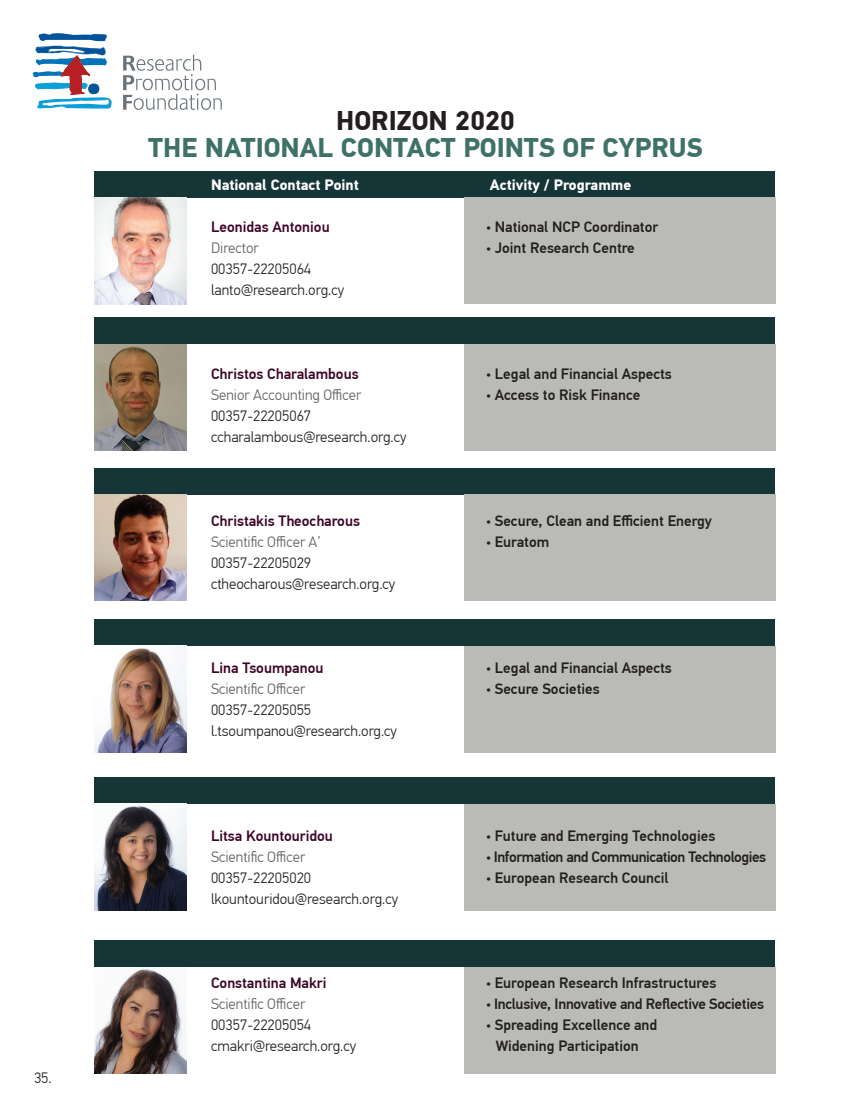
<style>
.page{position:relative;width:851px;height:1106px;background:#fff}
.page>*{position:absolute;margin:0;border:0;box-sizing:border-box;transform-origin:0 0}
.t1{font:700 27px "PF Din Text Pro";color:#3e7167}
.t2{font:700 27px "PF Din Text Pro";color:#231f20}
.t3{font:500 15px "PF Din Text Pro";color:#231f20}
.t4{font:300 15px "PF Din Text Pro";color:#231f20}
.t5{font:500 15px "PF Din Text Pro";color:#3d0427}
.t6{font:300 15px "PF Din Text Pro";color:#636366}
.t7{font:500 15px "PF Din Text Pro";letter-spacing:-.02em;color:#231f20}
.t8{font:500 15px "PF Din Text Pro";letter-spacing:-.03em;color:#231f20}
.t9{font:700 15px "PF Din Text Pro";color:#fff}
.s1{font-weight:300}
</style>
<div class="page">
<div style="left:95px;top:171px;width:680px;height:27px;background:#163537"></div>
<div style="left:463px;top:198px;width:312px;height:106px;background:#babab6"></div>
<img style="left:95px;top:198px;width:91px;height:106px">
<div style="left:95px;top:317px;width:680px;height:27px;background:#163537"></div>
<div style="left:463px;top:344px;width:312px;height:106px;background:#babab6"></div>
<img style="left:95px;top:344px;width:91px;height:106px">
<div style="left:95px;top:468px;width:680px;height:26px;background:#163537"></div>
<div style="left:463px;top:494px;width:312px;height:107px;background:#babab6"></div>
<img style="left:95px;top:494px;width:91px;height:107px">
<div style="left:95px;top:619px;width:680px;height:27px;background:#163537"></div>
<div style="left:463px;top:646px;width:312px;height:106px;background:#babab6"></div>
<img style="left:95px;top:646px;width:91px;height:106px">
<div style="left:95px;top:777px;width:680px;height:27px;background:#163537"></div>
<div style="left:463px;top:804px;width:312px;height:106px;background:#babab6"></div>
<img style="left:95px;top:804px;width:91px;height:106px">
<div style="left:95px;top:940px;width:680px;height:27px;background:#163537"></div>
<div style="left:463px;top:967px;width:312px;height:106px;background:#babab6"></div>
<img style="left:95px;top:968px;width:91px;height:105px">
<svg style="left:33px;top:33px;width:79px;height:76px"></svg>
<svg style="left:123px;top:55px;width:99px;height:55px"></svg>
<p class="t4" style="left:34px;top:1069px;width:19px">35.</p>
<p class="t2" style="left:336px;top:104px;width:180px">HORIZON 2020</p>
<p class="t1" style="left:148px;top:131px;width:556px">THE NATIONAL CONTACT POINTS OF CYPRUS</p>
<p class="t9" style="left:211px;top:176px;width:149px">National Contact Point</p>
<p class="t9" style="left:490px;top:176px;width:143px">Activity / Programme</p>
<p class="t5" style="left:211px;top:218px;width:120px">Leonidas Antoniou</p>
<p class="t3" style="left:485px;top:218px;width:174px"><span class="s1">•</span> National NCP Coordinator</p>
<p class="t6" style="left:211px;top:239px;width:49px">Director</p>
<p class="t3" style="left:485px;top:239px;width:150px"><span class="s1">•</span> Joint Research Centre</p>
<p class="t4" style="left:211px;top:260px;width:102px">00357-22205064</p>
<p class="t4" style="left:211px;top:281px;width:135px">lanto@research.org.cy</p>
<p class="t5" style="left:211px;top:365px;width:149px">Christos Charalambous</p>
<p class="t3" style="left:485px;top:365px;width:188px"><span class="s1">•</span> Legal and Financial Aspects</p>
<p class="t6" style="left:211px;top:386px;width:152px">Senior Accounting Officer</p>
<p class="t3" style="left:485px;top:386px;width:156px"><span class="s1">•</span> Access to Risk Finance</p>
<p class="t4" style="left:211px;top:407px;width:102px">00357-22205067</p>
<p class="t4" style="left:211px;top:428px;width:197px">ccharalambous@research.org.cy</p>
<p class="t5" style="left:211px;top:512px;width:150px">Christakis Theocharous</p>
<p class="t3" style="left:485px;top:512px;width:228px"><span class="s1">•</span> Secure, Clean and Efficient Energy</p>
<p class="t6" style="left:211px;top:533px;width:111px">Scientific Officer A’</p>
<p class="t3" style="left:485px;top:533px;width:65px"><span class="s1">•</span> Euratom</p>
<p class="t4" style="left:211px;top:554px;width:102px">00357-22205029</p>
<p class="t4" style="left:211px;top:575px;width:186px">ctheocharous@research.org.cy</p>
<p class="t5" style="left:211px;top:659px;width:114px">Lina Tsoumpanou</p>
<p class="t3" style="left:485px;top:659px;width:188px"><span class="s1">•</span> Legal and Financial Aspects</p>
<p class="t6" style="left:211px;top:680px;width:96px">Scientific Officer</p>
<p class="t3" style="left:485px;top:680px;width:115px"><span class="s1">•</span> Secure Societies</p>
<p class="t4" style="left:211px;top:701px;width:102px">00357-22205055</p>
<p class="t4" style="left:211px;top:722px;width:187px">l.tsoumpanou@research.org.cy</p>
<p class="t5" style="left:211px;top:827px;width:123px">Litsa Kountouridou</p>
<p class="t3" style="left:485px;top:827px;width:231px"><span class="s1">•</span> Future and Emerging Technologies</p>
<p class="t6" style="left:211px;top:848px;width:96px">Scientific Officer</p>
<p class="t8" style="left:485px;top:848px;width:282px"><span class="s1">•</span> Information and Communication Technologies</p>
<p class="t4" style="left:211px;top:869px;width:102px">00357-22205020</p>
<p class="t3" style="left:485px;top:869px;width:184px"><span class="s1">•</span> European Research Council</p>
<p class="t4" style="left:211px;top:890px;width:188px">lkountouridou@research.org.cy</p>
<p class="t5" style="left:211px;top:974px;width:117px">Constantina Makri</p>
<p class="t3" style="left:485px;top:974px;width:232px"><span class="s1">•</span> European Research Infrastructures</p>
<p class="t6" style="left:211px;top:995px;width:96px">Scientific Officer</p>
<p class="t7" style="left:485px;top:995px;width:280px"><span class="s1">•</span> Inclusive, Innovative and Reflective Societies</p>
<p class="t4" style="left:211px;top:1016px;width:102px">00357-22205054</p>
<p class="t3" style="left:485px;top:1016px;width:173px"><span class="s1">•</span> Spreading Excellence and</p>
<p class="t4" style="left:211px;top:1037px;width:147px">cmakri@research.org.cy</p>
<p class="t3" style="left:495px;top:1037px;width:144px">Widening Participation</p>
</div>
